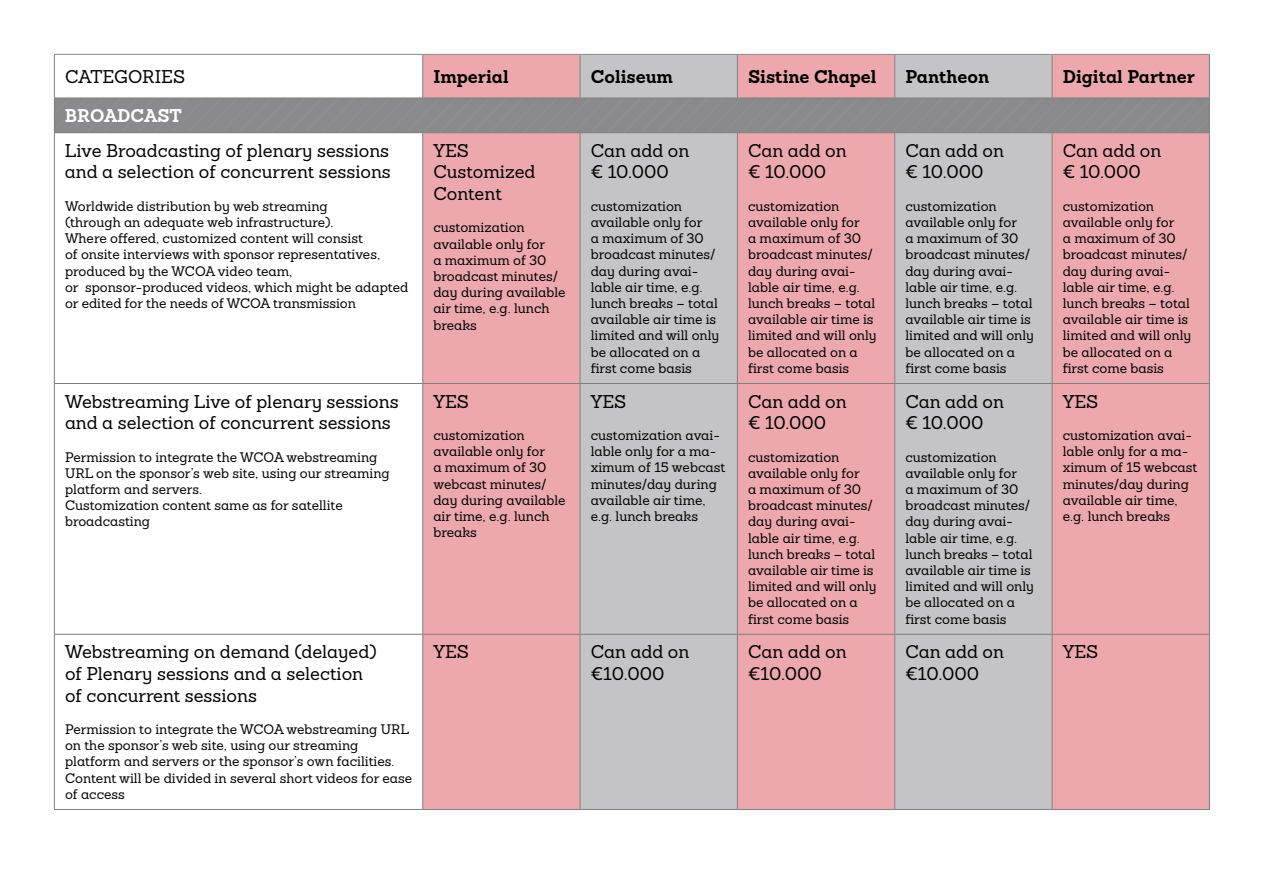
<style>
.page{position:relative;width:1263px;height:893px;background:#fff}
.page>*{position:absolute;margin:0;border:0;box-sizing:border-box;transform-origin:0 0}
.t1{font:18px/21.6px "Sanchez";color:#000}
.t2{font:700 18px "Sanchez";color:#000}
.t3{font:700 18px "Sanchez";color:#fff}
.t4{font:13.5px/16.2px "Sanchez";color:#000}
</style>
<div class="page">
<div style="left:55px;top:99px;width:368px;height:33px;background:#8a8a8c"></div>
<div style="left:423px;top:55px;width:786px;height:754px;background:#eca8ad"></div>
<svg style="left:580px;top:55px;width:472px;height:754px;background:#cdb8bb"></svg>
<hr style="left:54px;top:55px;width:1px;height:43px;background:#808080">
<hr style="left:422px;top:55px;width:1px;height:43px;background:#808080">
<hr style="left:580px;top:55px;width:1px;height:43px;background:#808080">
<hr style="left:737px;top:55px;width:1px;height:43px;background:#808080">
<hr style="left:894px;top:55px;width:1px;height:43px;background:#808080">
<hr style="left:1052px;top:55px;width:1px;height:43px;background:#808080">
<hr style="left:1209px;top:55px;width:1px;height:43px;background:#808080">
<hr style="left:54px;top:98px;width:369px;height:1px;background:#808080">
<hr style="left:54px;top:98px;width:1px;height:34px;background:#808080">
<hr style="left:423px;top:98px;width:157px;height:1px;background:#808080">
<hr style="left:580px;top:98px;width:157px;height:1px;background:#808080">
<hr style="left:737px;top:98px;width:158px;height:1px;background:#808080">
<hr style="left:895px;top:98px;width:157px;height:1px;background:#808080">
<hr style="left:1052px;top:98px;width:158px;height:1px;background:#808080">
<hr style="left:1209px;top:98px;width:1px;height:34px;background:#808080">
<hr style="left:54px;top:132px;width:369px;height:1px;background:#808080">
<hr style="left:54px;top:133px;width:1px;height:250px;background:#808080">
<hr style="left:423px;top:132px;width:157px;height:1px;background:#808080">
<hr style="left:422px;top:133px;width:1px;height:250px;background:#808080">
<hr style="left:580px;top:132px;width:157px;height:1px;background:#808080">
<hr style="left:580px;top:133px;width:1px;height:250px;background:#808080">
<hr style="left:737px;top:132px;width:158px;height:1px;background:#808080">
<hr style="left:737px;top:133px;width:1px;height:250px;background:#808080">
<hr style="left:895px;top:132px;width:157px;height:1px;background:#808080">
<hr style="left:894px;top:133px;width:1px;height:250px;background:#808080">
<hr style="left:1052px;top:132px;width:158px;height:1px;background:#808080">
<hr style="left:1052px;top:133px;width:1px;height:250px;background:#808080">
<hr style="left:1209px;top:133px;width:1px;height:250px;background:#808080">
<hr style="left:54px;top:383px;width:369px;height:1px;background:#808080">
<hr style="left:54px;top:384px;width:1px;height:250px;background:#808080">
<hr style="left:423px;top:383px;width:157px;height:1px;background:#808080">
<hr style="left:422px;top:384px;width:1px;height:250px;background:#808080">
<hr style="left:580px;top:383px;width:157px;height:1px;background:#808080">
<hr style="left:580px;top:384px;width:1px;height:250px;background:#808080">
<hr style="left:737px;top:383px;width:158px;height:1px;background:#808080">
<hr style="left:737px;top:384px;width:1px;height:250px;background:#808080">
<hr style="left:895px;top:383px;width:157px;height:1px;background:#808080">
<hr style="left:894px;top:384px;width:1px;height:250px;background:#808080">
<hr style="left:1052px;top:383px;width:158px;height:1px;background:#808080">
<hr style="left:1052px;top:384px;width:1px;height:250px;background:#808080">
<hr style="left:1209px;top:384px;width:1px;height:250px;background:#808080">
<hr style="left:54px;top:634px;width:369px;height:1px;background:#808080">
<hr style="left:54px;top:635px;width:1px;height:174px;background:#808080">
<hr style="left:423px;top:634px;width:157px;height:1px;background:#808080">
<hr style="left:422px;top:635px;width:1px;height:174px;background:#808080">
<hr style="left:580px;top:634px;width:157px;height:1px;background:#808080">
<hr style="left:580px;top:635px;width:1px;height:174px;background:#808080">
<hr style="left:737px;top:634px;width:158px;height:1px;background:#808080">
<hr style="left:737px;top:635px;width:1px;height:174px;background:#808080">
<hr style="left:895px;top:634px;width:157px;height:1px;background:#808080">
<hr style="left:894px;top:635px;width:1px;height:174px;background:#808080">
<hr style="left:1052px;top:634px;width:158px;height:1px;background:#808080">
<hr style="left:1052px;top:635px;width:1px;height:174px;background:#808080">
<hr style="left:1209px;top:635px;width:1px;height:174px;background:#808080">
<hr style="left:54px;top:809px;width:369px;height:1px;background:#808080">
<hr style="left:423px;top:809px;width:157px;height:1px;background:#808080">
<hr style="left:580px;top:809px;width:157px;height:1px;background:#808080">
<hr style="left:737px;top:809px;width:158px;height:1px;background:#808080">
<hr style="left:895px;top:809px;width:157px;height:1px;background:#808080">
<hr style="left:1052px;top:809px;width:158px;height:1px;background:#808080">
<hr style="left:54px;top:54px;width:369px;height:1px;background:#8a8a8c">
<hr style="left:423px;top:54px;width:157px;height:1px;background:#8a8a8c">
<hr style="left:580px;top:54px;width:157px;height:1px;background:#8a8a8c">
<hr style="left:737px;top:54px;width:158px;height:1px;background:#8a8a8c">
<hr style="left:895px;top:54px;width:157px;height:1px;background:#8a8a8c">
<hr style="left:1052px;top:54px;width:158px;height:1px;background:#8a8a8c">
<h1 class="t1" style="left:65px;top:66px;width:122px">CATEGORIES</h1>
<h1 class="t2" style="left:433px;top:64px;width:77px">Imperial</h1>
<h1 class="t2" style="left:591px;top:64px;width:84px">Coliseum</h1>
<h1 class="t2" style="left:748px;top:64px;width:130px">Sistine Chapel</h1>
<h1 class="t2" style="left:905px;top:64px;width:85px">Pantheon</h1>
<h1 class="t2" style="left:1063px;top:64px;width:134px">Digital Partner</h1>
<h1 class="t3" style="left:65px;top:103px;width:118px">BROADCAST</h1>
<h1 class="t1" style="left:65px;top:139px;width:327px">Live Broadcasting of plenary sessions and a selection of concurrent sessions</h1>
<p class="t4" style="left:65px;top:198px;width:345px">Worldwide distribution by web streaming<br>(through an adequate web infrastructure).<br>Where offered, customized content will consist<br>of onsite interviews with sponsor representatives, produced by the WCOA video team,<br>or sponsor-produced videos, which might be adapted or edited for the needs of WCOA transmission</p>
<h1 class="t1" style="left:433px;top:139px;width:104px">YES<br>Customized<br>Content</h1>
<p class="t4" style="left:433px;top:219px;width:134px">customization available only for<br>a maximum of 30 broadcast minutes/ day during available air time, e.g. lunch breaks</p>
<h1 class="t1" style="left:591px;top:139px;width:100px">Can add on € 10.000</h1>
<p class="t4" style="left:591px;top:198px;width:130px">customization available only for<br>a maximum of 30 broadcast minutes/ day during avai&shy;lable air time, e.g. lunch breaks – total available air time is limited and will only be allocated on a first come basis</p>
<h1 class="t1" style="left:748px;top:139px;width:100px">Can add on € 10.000</h1>
<p class="t4" style="left:748px;top:198px;width:130px">customization available only for<br>a maximum of 30 broadcast minutes/ day during avai&shy;lable air time, e.g. lunch breaks – total available air time is limited and will only be allocated on a first come basis</p>
<h1 class="t1" style="left:905px;top:139px;width:100px">Can add on € 10.000</h1>
<p class="t4" style="left:905px;top:198px;width:130px">customization available only for<br>a maximum of 30 broadcast minutes/ day during avai&shy;lable air time, e.g. lunch breaks – total available air time is limited and will only be allocated on a first come basis</p>
<h1 class="t1" style="left:1063px;top:139px;width:100px">Can add on € 10.000</h1>
<p class="t4" style="left:1063px;top:198px;width:130px">customization available only for<br>a maximum of 30 broadcast minutes/ day during avai&shy;lable air time, e.g. lunch breaks – total available air time is limited and will only be allocated on a first come basis</p>
<h1 class="t1" style="left:65px;top:390px;width:335px">Webstreaming Live of plenary sessions and a selection of concurrent sessions</h1>
<p class="t4" style="left:65px;top:449px;width:326px">Permission to integrate the WCOA webstreaming URL on the sponsor’s web site, using our streaming platform and servers.<br>Customization content same as for satellite broadcasting</p>
<h1 class="t1" style="left:65px;top:641px;width:313px">Webstreaming on demand (delayed) of Plenary sessions and a selection of concurrent sessions</h1>
<p class="t4" style="left:65px;top:721px;width:349px">Permission to integrate the WCOA webstreaming URL on the sponsor’s web site, using our streaming platform and servers or the sponsor’s own facilities.<br>Content will be divided in several short videos for ease of access</p>
<h1 class="t1" style="left:433px;top:390px;width:37px">YES</h1>
<p class="t4" style="left:433px;top:427px;width:134px">customization available only for<br>a maximum of 30 webcast minutes/ day during available air time, e.g. lunch breaks</p>
<h1 class="t1" style="left:591px;top:390px;width:37px">YES</h1>
<p class="t4" style="left:591px;top:427px;width:136px">customization avai&shy;lable only for a ma&shy;ximum of 15 webcast minutes/day during available air time, e.g. lunch breaks</p>
<h1 class="t1" style="left:748px;top:390px;width:100px">Can add on € 10.000</h1>
<p class="t4" style="left:748px;top:449px;width:130px">customization available only for<br>a maximum of 30 broadcast minutes/ day during avai&shy;lable air time, e.g. lunch breaks – total available air time is limited and will only be allocated on a first come basis</p>
<h1 class="t1" style="left:905px;top:390px;width:100px">Can add on € 10.000</h1>
<p class="t4" style="left:905px;top:449px;width:130px">customization available only for<br>a maximum of 30 broadcast minutes/ day during avai&shy;lable air time, e.g. lunch breaks – total available air time is limited and will only be allocated on a first come basis</p>
<h1 class="t1" style="left:1063px;top:390px;width:37px">YES</h1>
<p class="t4" style="left:1063px;top:427px;width:136px">customization avai&shy;lable only for a ma&shy;ximum of 15 webcast minutes/day during available air time, e.g. lunch breaks</p>
<h1 class="t1" style="left:433px;top:641px;width:37px">YES</h1>
<h1 class="t1" style="left:591px;top:641px;width:100px">Can add on €10.000</h1>
<h1 class="t1" style="left:748px;top:641px;width:100px">Can add on €10.000</h1>
<h1 class="t1" style="left:905px;top:641px;width:100px">Can add on €10.000</h1>
<h1 class="t1" style="left:1063px;top:641px;width:37px">YES</h1>
</div>
